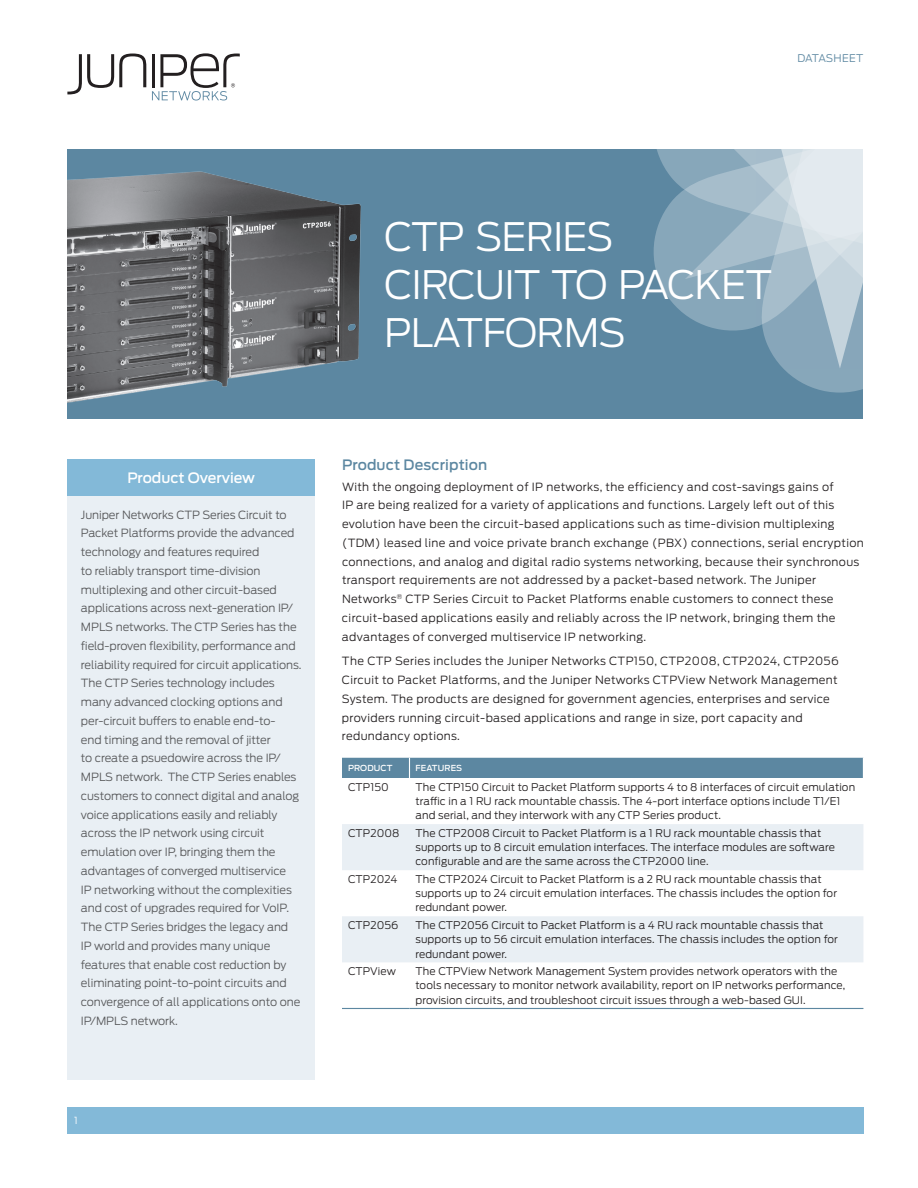
<style>
.page{position:relative;width:918px;height:1188px;background:#fff}
.page>*{position:absolute;margin:0;border:0;box-sizing:border-box;transform-origin:0 0}
.t1{font:300 39px/48px "Antenna";letter-spacing:-.02em;color:#fff}
.t2{font:500 14.25px "Antenna";letter-spacing:.01em;color:#5c87a1}
.t3{font:500 14.25px "Antenna";color:#fff}
.t4{font:300 11.25px/18.8px "Antenna";letter-spacing:.03em;color:#231f20}
.t5{font:300 11.25px/18.8px "Antenna";letter-spacing:-.005em;color:#57585a}
.t6{font:300 10.5px/14.2px "Antenna";letter-spacing:.01em;color:#231f20}
.t7{font:300 10.5px "Antenna";letter-spacing:.01em;color:#5c87a1}
.t8{font:300 9.75px "Antenna";color:#fff}
.t9{font:500 8.25px "Antenna";letter-spacing:.01em;color:#fff}
</style>
<div class="page">
<div style="left:68px;top:1107px;width:796px;height:27px;background:#83b9d8"></div>
<div style="left:68px;top:149px;width:795px;height:270px;background:#5c87a1"></div>
<svg style="left:67px;top:54px;width:79px;height:40px"></svg>
<svg style="left:152px;top:53px;width:88px;height:48px"></svg>
<svg style="left:654px;top:149px;width:209px;height:243px"></svg>
<svg style="left:342px;top:1007px;width:521px;height:1px"></svg>
<svg style="left:342px;top:824px;width:521px;height:138px;fill:#e9eff4"></svg>
<hr style="left:342px;top:1008px;width:68px;height:1px;background:#5c87a1">
<hr style="left:410px;top:1008px;width:453px;height:1px;background:#5c87a1">
<div style="left:342px;top:758px;width:521px;height:20px;background:#5c87a1"></div>
<div style="left:67px;top:459px;width:248px;height:38px;background:#83b9d8"></div>
<div style="left:67px;top:497px;width:248px;height:583px;background:#e9eff4"></div>
<img style="left:67px;top:157px;width:294px;height:262px">
<p class="t7" style="left:797px;top:52px;width:67px">DATASHEET</p>
<h1 class="t1" style="left:384px;top:213px;width:140px">CTP Series<br>Circuit</h1>
<h1 class="t1" style="left:551px;top:261px;width:195px">to Pac ket</h1>
<h1 class="t1" style="left:384px;top:309px;width:51px">Plat</h1>
<h1 class="t1" style="left:483px;top:309px;width:83px">forms</h1>
<p class="t3" style="left:127px;top:470px;width:129px">Product Overview</p>
<p class="t5" style="left:81px;top:505px;width:222px">Juniper Networks CTP Series Circuit to Packet Platforms provide the advanced technology and features required<br>to reliably transport time-division multiplexing and other circuit-based applications across next-generation IP/ MPLS networks. The CTP Series has the field-proven flexibility, performance and reliability required for circuit applications.<br>The CTP Series technology includes many advanced clocking options and per-circuit buffers to enable end-to-<br>end timing and the removal of jitter<br>to create a psuedowire across the IP/ MPLS network. The CTP Series enables customers to connect digital and analog voice applications easily and reliably across the IP network using circuit emulation over IP, bringing them the advantages of converged multiservice<br>IP networking without the complexities and cost of upgrades required for VoIP.<br>The CTP Series bridges the legacy and IP world and provides many unique features that enable cost reduction by eliminating point-to-point circuits and convergence of all applications onto one IP/MPLS network.</p>
<p class="t8" style="left:74px;top:1115px;width:5px">1</p>
<p class="t2" style="left:342px;top:456px;width:147px">Product Description</p>
<p class="t4" style="left:342px;top:477px;width:523px">With the ongoing deployment of IP networks, the efficiency and cost-savings gains of<br>IP are being realized for a variety of applications and functions. Largely left out of this evolution have been the circuit-based applications such as time-division multiplexing (TDM) leased line and voice private branch exchange (PBX) connections, serial encryption connections, and analog and digital radio systems networking, because their synchronous transport requirements are not addressed by a packet-based network. The Juniper Networks<sup>®</sup> CTP Series Circuit to Packet Platforms enable customers to connect these circuit-based applications easily and reliably across the IP network, bringing them the advantages of converged multiservice IP networking.</p>
<p class="t4" style="left:342px;top:652px;width:498px">The CTP Series includes the Juniper Networks CTP150, CTP2008, CTP2024, CTP2056<br>Circuit to Packet Platforms, and the Juniper Networks CTPView Network Management System. The products are designed for government agencies, enterprises and service providers running circuit-based applications and range in size, port capacity and redundancy options.</p>
<p class="t9" style="left:348px;top:763px;width:46px">Product</p>
<p class="t9" style="left:416px;top:763px;width:48px">Features</p>
<p class="t6" style="left:348px;top:780px;width:42px">CTP150</p>
<p class="t6" style="left:416px;top:780px;width:441px">The CTP150 Circuit to Packet Platform supports 4 to 8 interfaces of circuit emulation traffic in a 1 RU rack mountable chassis. The 4-port interface options include T1/E1 and serial, and they interwork with any CTP Series product.</p>
<p class="t6" style="left:348px;top:826px;width:53px">CTP2008</p>
<p class="t6" style="left:416px;top:826px;width:421px">The CTP2008 Circuit to Packet Platform is a 1 RU rack mountable chassis that supports up to 8 circuit emulation interfaces. The interface modules are software configurable and are the same across the CTP2000 line.</p>
<p class="t6" style="left:348px;top:872px;width:51px">CTP2024</p>
<p class="t6" style="left:416px;top:872px;width:423px">The CTP2024 Circuit to Packet Platform is a 2 RU rack mountable chassis that supports up to 24 circuit emulation interfaces. The chassis includes the option for redundant power.</p>
<p class="t6" style="left:348px;top:918px;width:52px">CTP2056</p>
<p class="t6" style="left:416px;top:918px;width:424px">The CTP2056 Circuit to Packet Platform is a 4 RU rack mountable chassis that supports up to 56 circuit emulation interfaces. The chassis includes the option for redundant power.</p>
<p class="t6" style="left:348px;top:964px;width:49px">CTPView</p>
<p class="t6" style="left:416px;top:964px;width:431px">The CTPView Network Management System provides network operators with the tools necessary to monitor network availability, report on IP networks performance, provision circuits, and troubleshoot circuit issues through a web-based GUI.</p>
</div>
